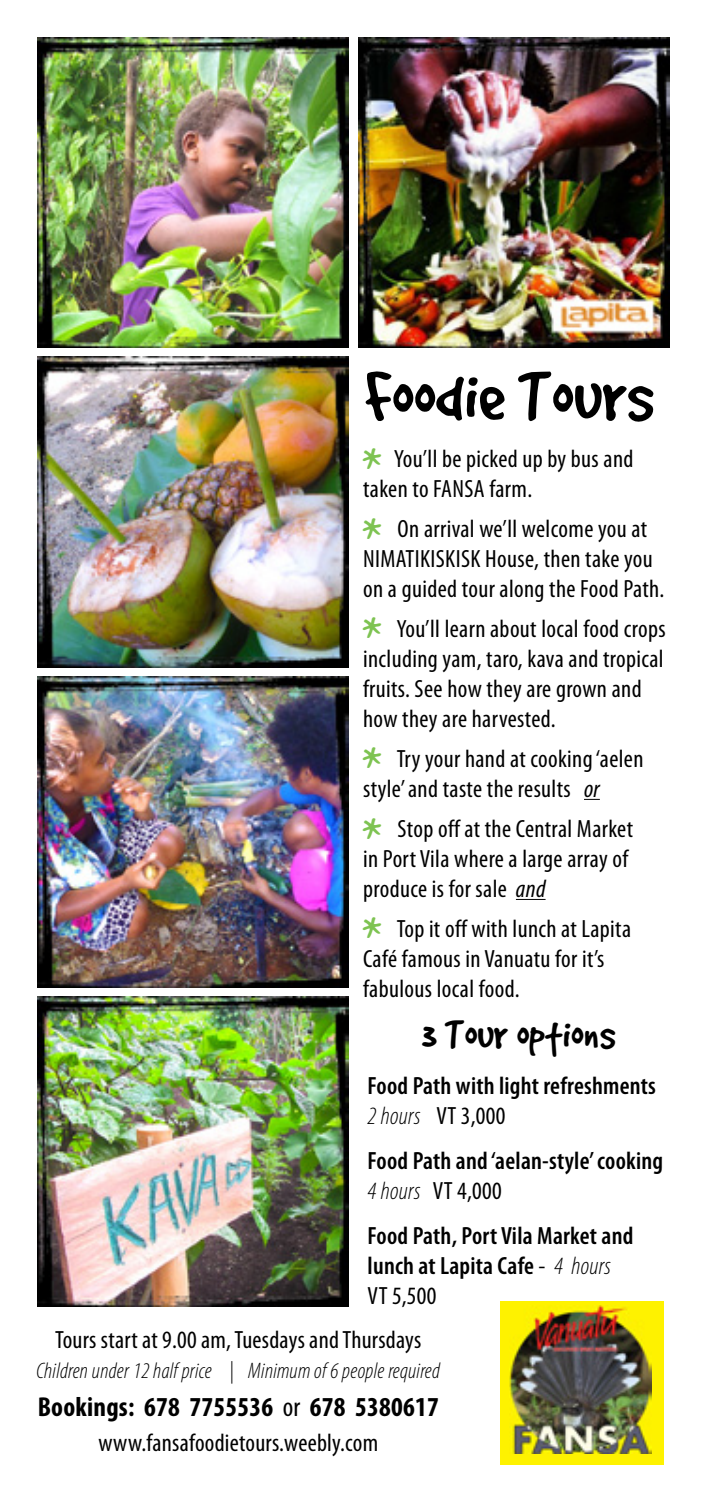
<style>
.page{position:relative;width:702px;height:1489px;background:#fff}
.page>*{position:absolute;margin:0;border:0;box-sizing:border-box;transform-origin:0 0}
.t1{font:77.5px "Good Dog";color:#000}
.t2{font:45px "Good Dog";color:#000}
.t3{font:45px/70.2px "Good Dog";color:#7ec352}
.t4{font:700 condensed 27.5px "Myriad Pro";letter-spacing:.01em;color:#000}
.t5{font:condensed 25px/30px "Myriad Pro";letter-spacing:.015em;color:#000}
.t6{font:600 condensed 25px/30px "Myriad Pro";letter-spacing:.01em;color:#000}
.t7{font:italic 300 condensed 22.5px "Myriad Pro";letter-spacing:.01em;color:#000}
.s1{font-style:italic}
.s2{font-weight:300;font-style:italic}
.s3{font-weight:400}
</style>
<div class="page">
<img style="left:38px;top:357px;width:310px;height:310px">
<img style="left:38px;top:996px;width:310px;height:310px">
<img style="left:38px;top:37px;width:310px;height:311px">
<img style="left:358px;top:37px;width:311px;height:311px">
<img style="left:38px;top:676px;width:310px;height:311px">
<svg style="left:584px;top:799px;width:16px;height:1px"></svg>
<svg style="left:516px;top:899px;width:29px;height:1px"></svg>
<div style="left:500px;top:1300px;width:163px;height:163px;background:#fef200"></div>
<img style="left:509px;top:1305px;width:142px;height:148px">
<h1 class="t1" style="left:364px;top:356px;width:290px">Foodie Tours</h1>
<p class="t5" style="left:363px;top:443px;width:272px;text-indent:31px">You’ll be picked up by bus and taken to FANSA farm.</p>
<p class="t5" style="left:363px;top:513px;width:303px;text-indent:34px">On arrival we’ll welcome you at<br>NIMATIKISKISK House, then take you on a guided tour along the Food Path.</p>
<p class="t5" style="left:363px;top:613px;width:304px;text-indent:34px">You’ll learn about local food crops including yam, taro, kava and tropical fruits. See how they are grown and how they are harvested.</p>
<p class="t5" style="left:363px;top:743px;width:282px;text-indent:34px">Try your hand at cooking ‘aelen style’ and taste the results <span class="s1">or</span></p>
<p class="t5" style="left:363px;top:813px;width:271px;text-indent:34px">Stop off at the Central Market in Port Vila where a large array of produce is for sale <span class="s1">and</span></p>
<p class="t5" style="left:363px;top:913px;width:269px;text-indent:34px">Top it off with lunch at Lapita<br>Café famous in Vanuatu for it’s fabulous local food.</p>
<h2 class="t3" style="left:362px;top:426px;width:20px">* *</h2>
<h2 class="t3" style="left:362px;top:596px;width:20px">*</h2>
<h2 class="t3" style="left:362px;top:725px;width:20px">* *</h2>
<h2 class="t3" style="left:362px;top:895px;width:20px">*</h2>
<h2 class="t2" style="left:421px;top:1011px;width:195px">3 Tour options</h2>
<p class="t6" style="left:367px;top:1070px;width:290px">Food Path with light refreshments<br><span class="s2">2 hours</span> <span class="s3">VT 3,000</span></p>
<p class="t6" style="left:367px;top:1145px;width:297px">Food Path and ‘aelan-style’ cooking<br><span class="s2">4 hours</span> <span class="s3">VT 4,000</span></p>
<p class="t6" style="left:367px;top:1220px;width:267px">Food Path, Port Vila Market and lunch at Lapita Cafe <span class="s3">-</span> <span class="s2">4 hours<br></span><span class="s3">VT 5,500</span></p>
<p class="t5" style="left:55px;top:1324px;width:367px">Tours start at 9.00 am, Tuesdays and Thursdays</p>
<p class="t7" style="left:37px;top:1357px;width:405px">Children under 12 half price | Minimum of 6 people required</p>
<p class="t4" style="left:38px;top:1389px;width:402px">Bookings: 678 7755536 <span class="s3">or</span> 678 5380617</p>
<p class="t5" style="left:98px;top:1426px;width:281px">www.fansafoodietours.weebly.com</p>
</div>
